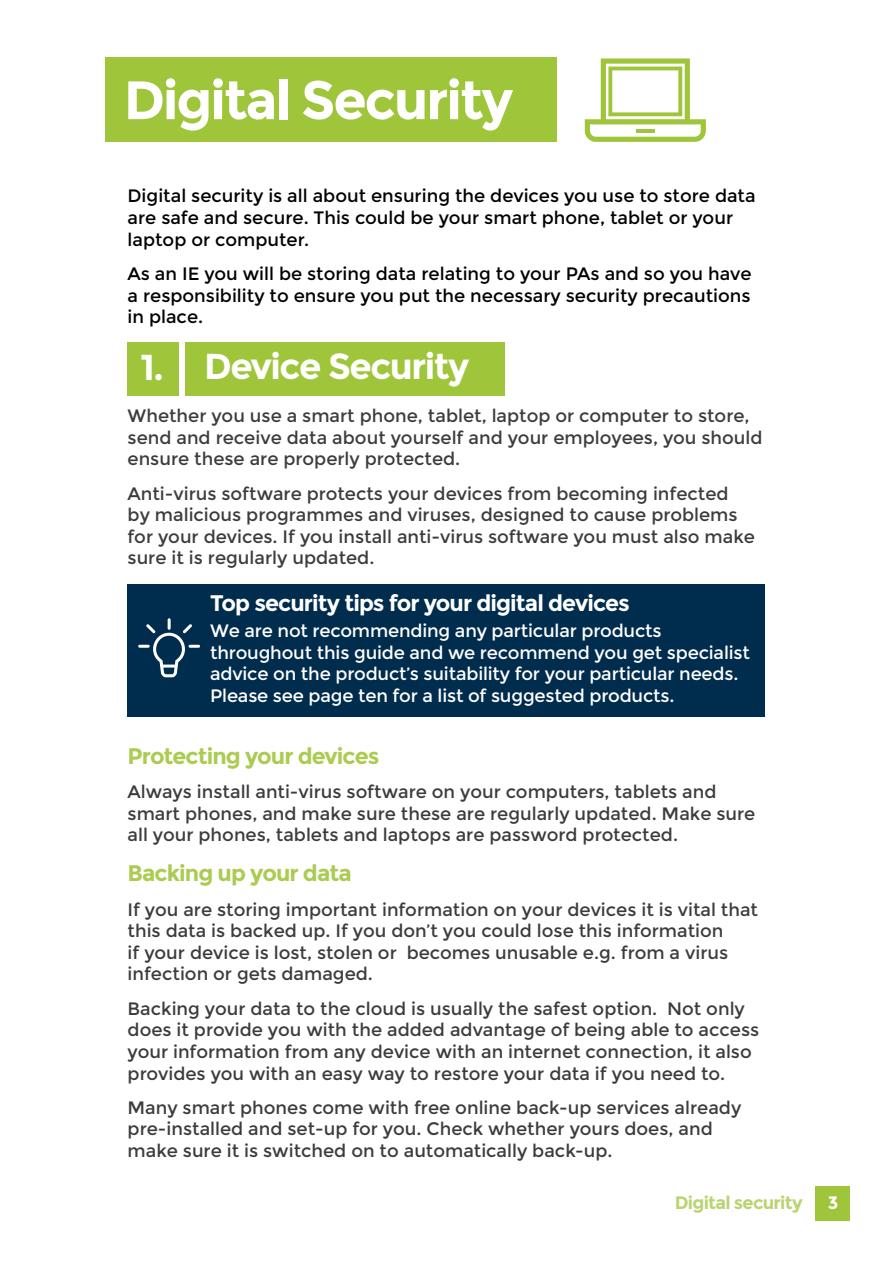
<style>
.page{position:relative;width:893px;height:1263px;background:#fff}
.page>*{position:absolute;margin:0;border:0;box-sizing:border-box;transform-origin:0 0}
.t1{font:700 54px "Montserrat";letter-spacing:-.04em;color:#fff}
.t2{font:700 36px "Montserrat";letter-spacing:-.04em;color:#fff}
.t3{font:700 22.5px "Montserrat";letter-spacing:-.04em;color:#abcb51}
.t4{font:700 22.5px "Montserrat";letter-spacing:-.04em;color:#fff}
.t5{font:18px/21.6px "Montserrat";color:#3c3c3b}
.t6{font:18px/21.6px "Montserrat";color:#000}
.t7{font:18px/21.6px "Montserrat";letter-spacing:-.01em;color:#fff}
.t8{font:700 18px "Montserrat";letter-spacing:-.04em;color:#bad472}
.t9{font:700 18px "Montserrat";color:#fff}
</style>
<div class="page">
<div style="left:185px;top:342px;width:320px;height:53px;background:#9fc63b"></div>
<div style="left:128px;top:585px;width:637px;height:132px;background:#002c4d"></div>
<div style="left:106px;top:57px;width:451px;height:85px;background:#9fc63b"></div>
<div style="left:128px;top:342px;width:51px;height:53px;background:#9fc63b"></div>
<svg style="left:138px;top:618px;width:62px;height:59px"></svg>
<div style="left:815px;top:1186px;width:34px;height:34px;background:#9fc63b"></div>
<svg style="left:585px;top:58px;width:121px;height:84px"></svg>
<hr style="left:636px;top:129px;width:19px;height:4px;background:#9fc63b">
<h1 class="t1" style="left:124px;top:68px;width:391px">Digital Security</h1>
<p class="t6" style="left:128px;top:185px;width:630px">Digital security is all about ensuring the devices you use to store data are safe and secure. This could be your smart phone, tablet or your laptop or computer.</p>
<p class="t6" style="left:128px;top:263px;width:626px;text-align:justify">As an IE you will be storing data relating to your PAs and so you have a responsibility to ensure you put the necessary security precautions in place.</p>
<h2 class="t2" style="left:204px;top:345px;width:267px">Device Security</h2>
<p class="t5" style="left:128px;top:405px;width:636px">Whether you use a smart phone, tablet, laptop or computer to store, send and receive data about yourself and your employees, you should ensure these are properly protected.</p>
<p class="t5" style="left:128px;top:483px;width:629px">Anti-virus software protects your devices from becoming infected by malicious programmes and viruses, designed to cause problems for your devices. If you install anti-virus software you must also make sure it is regularly updated.</p>
<h2 class="t2" style="left:140px;top:345px;width:25px">1.</h2>
<p class="t4" style="left:210px;top:590px;width:421px">Top security tips for your digital devices</p>
<p class="t7" style="left:210px;top:620px;width:541px">We are not recommending any particular products throughout this guide and we recommend you get specialist advice on the product’s suitability for your particular needs.<br>Please see page ten for a list of suggested products.</p>
<p class="t3" style="left:128px;top:742px;width:253px">Protecting your devices</p>
<p class="t5" style="left:128px;top:781px;width:629px">Always install anti-virus software on your computers, tablets and smart phones, and make sure these are regularly updated. Make sure all your phones, tablets and laptops are password protected.</p>
<p class="t3" style="left:128px;top:860px;width:226px">Backing up your data</p>
<p class="t5" style="left:128px;top:898px;width:632px">If you are storing important information on your devices it is vital that this data is backed up. If you don’t you could lose this information<br>if your device is lost, stolen or becomes unusable e.g. from a virus infection or gets damaged.</p>
<p class="t5" style="left:128px;top:998px;width:633px">Backing your data to the cloud is usually the safest option. Not only does it provide you with the added advantage of being able to access your information from any device with an internet connection, it also provides you with an easy way to restore your data if you need to.</p>
<p class="t5" style="left:128px;top:1097px;width:615px">Many smart phones come with free online back-up services already pre-installed and set-up for you. Check whether yours does, and make sure it is switched on to automatically back-up.</p>
<p class="t8" style="left:675px;top:1192px;width:129px">Digital security</p>
<p class="t9" style="left:828px;top:1192px;width:12px">3</p>
</div>
